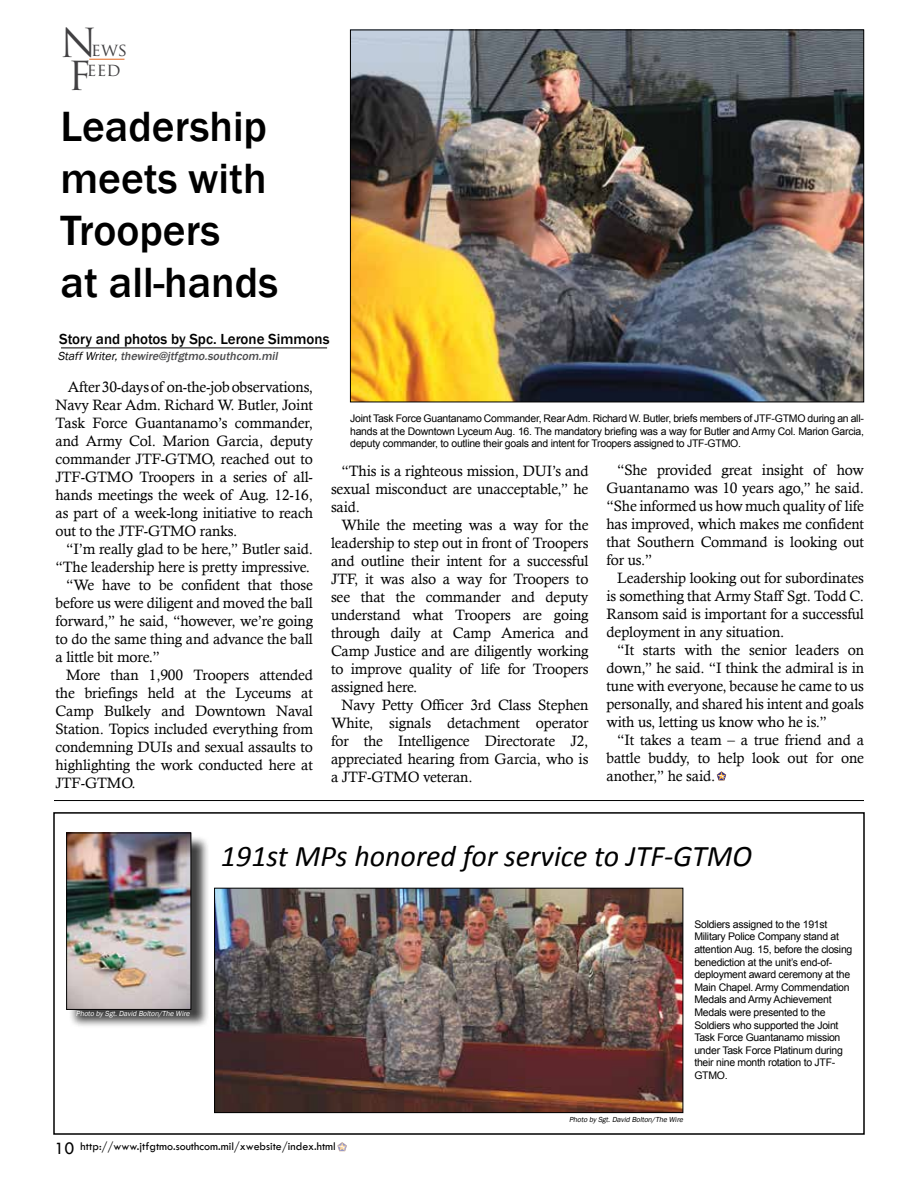
<style>
.page{position:relative;width:918px;height:1188px;background:#fff}
.page>*{position:absolute;margin:0;border:0;box-sizing:border-box;transform-origin:0 0}
.t1{font:500 43.5px/52.2px "Franklin Gothic";color:#000}
.t2{font:39px "Trajan Pro";color:#414042}
.t3{font:italic 30px "Calibri";color:#000}
.t4{font:17.55px/20.1px "Trajan Pro";color:#414042}
.t5{font:15px/18px "Calisto";letter-spacing:-.01em;color:#000;text-align:justify}
.t6{font:500 15px "Franklin Gothic";color:#000}
.t7{font:12px "Tw Cen";color:#000}
.t8{font:italic 500 12px "Franklin Gothic";color:#4d4d4f}
.t9{font:10.5px/12.6px "Arial";letter-spacing:-.025em;color:#000;text-align:justify}
.t10{font:italic 7.5px "Franklin Gothic";color:#000}
.t11{font:italic 7.5px "Franklin Gothic";color:#fff}
.s1{font-size:39px}
.s2{font-weight:400;color:#000}
.s3{font-size:18px}
</style>
<div class="page">
<svg style="left:717px;top:771px;width:9px;height:9px"></svg>
<img style="left:352px;top:32px;width:510px;height:368px">
<hr style="left:61px;top:348px;width:266px;height:1px;background:#000">
<hr style="left:54px;top:800px;width:810px;height:1px;background:#000">
<img style="left:216px;top:890px;width:465px;height:221px">
<div style="left:214px;top:888px;width:469px;height:225px;border:1px solid #000"></div>
<div style="left:69px;top:835px;width:141px;height:193px;background:#000;opacity:.75"></div>
<img style="left:68px;top:835px;width:121px;height:173px">
<div style="left:66px;top:833px;width:125px;height:177px;border:1px solid #000"></div>
<hr style="left:89px;top:59px;width:36px;height:1px;background:#e2681f">
<svg style="left:337px;top:1142px;width:10px;height:9px"></svg>
<p class="t4" style="left:87px;top:40px;width:42px;text-indent:-27px"><span class="s1">N</span>ews eed</p>
<h2 class="t2" style="left:68px;top:51px;width:25px">F</h2>
<h1 class="t1" style="left:60px;top:101px;width:219px">Leadership meets with<br>Troopers<br>at all-hands</h1>
<p class="t6" style="left:59px;top:330px;width:272px">Story and photos by Spc. Lerone Simmons</p>
<p class="t8" style="left:58px;top:348px;width:224px"><span class="s2">StaffWriter,</span>thewire@jtfgtmo.southcom.mil</p>
<p class="t5" style="left:56px;top:378px;width:259px;text-indent:12px">After 30-days of on-the-job observations, Navy Rear Adm. Richard W. Butler, Joint Task Force Guantanamo’s commander, and Army Col. Marion Garcia, deputy commander JTF-GTMO, reached out to JTF-GTMO Troopers in a series of all&shy;hands meetings the week of Aug. 12-16, as part of a week-long initiative to reach out to the JTF-GTMO ranks.</p>
<p class="t5" style="left:66px;top:540px;width:248px">“I’m really glad to be here,” Butler said.</p>
<p class="t5" style="left:56px;top:558px;width:256px">“The leadership here is pretty impressive.</p>
<p class="t5" style="left:66px;top:576px;width:249px">“We have to be confident that those</p>
<p class="t5" style="left:56px;top:594px;width:259px">before us were diligent and moved the ball</p>
<p class="t5" style="left:56px;top:612px;width:259px">forward,” he said, “however, we’re going</p>
<p class="t5" style="left:56px;top:630px;width:259px">to do the same thing and advance the ball</p>
<p class="t5" style="left:56px;top:648px;width:106px">a little bit more.”</p>
<p class="t5" style="left:66px;top:666px;width:249px">More than 1,900 Troopers attended</p>
<p class="t5" style="left:56px;top:684px;width:259px">the briefings held at the Lyceums at</p>
<p class="t5" style="left:56px;top:702px;width:259px">Camp Bulkely and Downtown Naval</p>
<p class="t5" style="left:56px;top:720px;width:259px">Station. Topics included everything from</p>
<p class="t5" style="left:56px;top:738px;width:259px">condemning DUIs and sexual assaults to</p>
<p class="t5" style="left:56px;top:756px;width:259px">highlighting the work conducted here at</p>
<p class="t5" style="left:56px;top:774px;width:82px">JTF-GTMO.</p>
<p class="t9" style="left:350px;top:412px;width:515px">Joint Task Force Guantanamo Commander, Rear Adm. Richard W. Butler, briefs members of JTF-GTMO during an all&shy;hands at the Downtown Lyceum Aug. 16. The mandatory briefing was a way for Butler and Army Col. Marion Garcia, deputy commander, to outline their goals and intent for Troopers assigned to JTF-GTMO.</p>
<p class="t5" style="left:331px;top:462px;width:259px;text-indent:10px">“This is a righteous mission, DUI’s and sexual misconduct are unacceptable,” he said.</p>
<p class="t5" style="left:331px;top:516px;width:259px;text-indent:10px">While the meeting was a way for the leadership to step out in front of Troopers and outline their intent for a successful JTF, it was also a way for Troopers to see that the commander and deputy understand what Troopers are going through daily at Camp America and Camp Justice and are diligently working to improve quality of life for Troopers assigned here.</p>
<p class="t5" style="left:331px;top:696px;width:259px;text-indent:10px">Navy Petty Officer 3rd Class Stephen White, signals detachment operator for the Intelligence Directorate J2, appreciated hearing from Garcia, who is a JTF-GTMO veteran.</p>
<p class="t5" style="left:607px;top:461px;width:259px;text-indent:10px">“She provided great insight of how Guantanamo was 10 years ago,” he said. “She informed us how much quality of life has improved, which makes me confident that Southern Command is looking out for us.”</p>
<p class="t5" style="left:607px;top:569px;width:259px;text-indent:10px">Leadership looking out for subordinates is something that Army Staff Sgt. Todd C.<br>Ransom said is important for a successful deployment in any situation.</p>
<p class="t5" style="left:607px;top:641px;width:259px;text-indent:10px">“It starts with the senior leaders on down,” he said. “I think the admiral is in tune with everyone, because he came to us personally, and shared his intent and goals with us, letting us know who he is.”</p>
<p class="t5" style="left:607px;top:731px;width:259px;text-indent:10px">“It takes a team – a true friend and a battle buddy, to help look out for one another,” he said.</p>
<p class="t11" style="left:76px;top:1009px;width:117px">Photo bySgt.David Bolton/The Wire</p>
<h3 class="t3" style="left:221px;top:836px;width:532px">191st MPs honored for service to JTF-GTMO</h3>
<p class="t9" style="left:694px;top:918px;width:160px;text-align:left">Soldiers assigned to the 191st<br>Military Police Company stand at attention Aug. 15, before the closing benediction at the unit’s end-of&shy;deployment award ceremony at the<br>Main Chapel. Army Commendation<br>Medals and Army Achievement<br>Medals were presented to the<br>Soldiers who supported the Joint<br>Task Force Guantanamo mission under Task Force Platinum during their nine month rotation to JTF-<br>GTMO.</p>
<p class="t10" style="left:569px;top:1115px;width:117px">Photo bySgt.David Bolton/The Wire</p>
<p class="t7" style="left:55px;top:1139px;width:283px"><span class="s3">10</span> http://www.jtfgtmo.southcom.mil/xwebsite/index.html</p>
</div>
